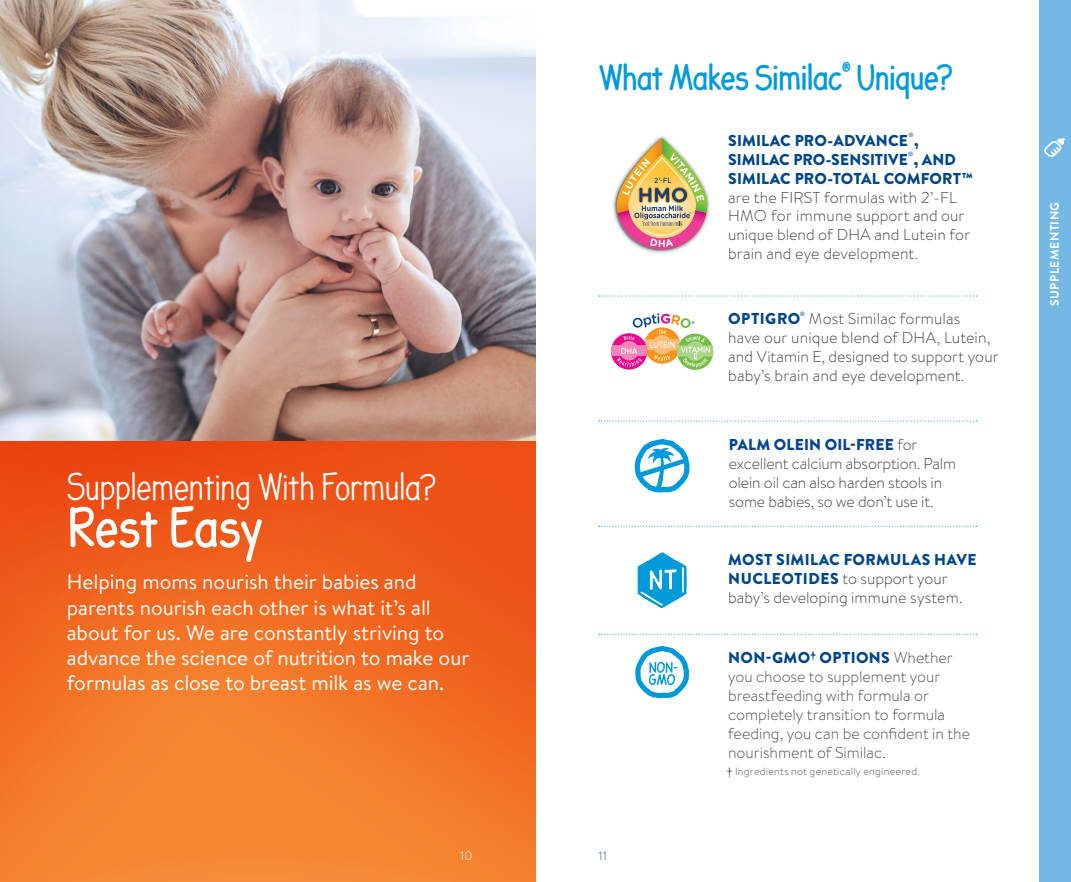
<style>
.page{position:relative;width:1071px;height:882px;background:#fff}
.page>*{position:absolute;margin:0;border:0;box-sizing:border-box;transform-origin:0 0}
.t1{font:52.5px "Jolly Good Sans Condensed";letter-spacing:-.02em;color:#fff}
.t2{font:300 35px "Jolly Good Sans Condensed";letter-spacing:-.005em;color:#fff}
.t3{font:33.25px "Jolly Good Sans Condensed";letter-spacing:-.02em;color:#009ada}
.t4{font:21px/25.2px "Brandon Text";letter-spacing:-.005em;color:#fff}
.t5{font:300 15.75px/18.9px "Brandon Text";color:#414042}
.t6{font:300 15.75px/18.9px "Brandon Text";color:#4d4d4f}
.t7{font:900 15.75px "Brandon Text";letter-spacing:.005em;color:#00468b}
.t8{font:900 15.75px "Brandon Text";letter-spacing:.03em;color:#00468b}
.t9{font:14px "Jolly Good Sans Condensed";color:#009ada}
.t10{font:700 12.25px "Brandon Text";letter-spacing:.04em;color:#fff}
.t11{font:300 12.25px "Brandon Text";color:#2f5797}
.t12{font:300 12.25px "Brandon Text";color:#fff}
.t13{font:300 10.5px "Brandon Text";letter-spacing:.025em;color:#4d4d4f}
.t14{font:6.12px "Brandon Text";color:#00468b}
.s1{font-weight:900;color:#00468b}
.s2{font-weight:400}
</style>
<div class="page">
<div style="left:1039px;top:0;width:32px;height:882px;background:#74b9e6"></div>
<svg style="left:1044px;top:138px;width:21px;height:19px"></svg>
<svg style="left:0;top:441px;width:536px;height:441px;background:#f16b23"></svg>
<img style="left:0;top:0;width:536px;height:441px">
<svg style="left:599px;top:296px;width:378px;height:1px"></svg>
<svg style="left:599px;top:421px;width:378px;height:1px"></svg>
<svg style="left:599px;top:526px;width:378px;height:1px"></svg>
<svg style="left:599px;top:634px;width:378px;height:1px"></svg>
<img style="left:612px;top:136px;width:98px;height:117px">
<img style="left:617px;top:138px;width:90px;height:111px">
<svg style="left:611px;top:333px;width:36px;height:37px"></svg>
<svg style="left:677px;top:334px;width:36px;height:36px"></svg>
<svg style="left:611px;top:313px;width:102px;height:55px"></svg>
<svg style="left:638px;top:552px;width:49px;height:56px"></svg>
<svg style="left:635px;top:439px;width:55px;height:54px"></svg>
<svg style="left:635px;top:646px;width:54px;height:52px"></svg>
<h2 class="t2" style="left:67px;top:468px;width:372px">Supplementing With Formula?</h2>
<h1 class="t1" style="left:68px;top:498px;width:197px">Rest Easy</h1>
<h3 class="t4" style="left:67px;top:569px;width:404px">Helping moms nourish their babies and parents nourish each other is what it’s all about for us. We are constantly striving to advance the science of nutrition to make our formulas as close to breast milk as we can.</h3>
<p class="t12" style="left:460px;top:847px;width:14px">10</p>
<p class="t9" style="left:842px;top:59px;width:10px">®</p>
<h3 class="t3" style="left:599px;top:59px;width:357px">What Makes Similac Unique?</h3>
<p class="t14" style="left:909px;top:131px;width:7px">®</p>
<p class="t7" style="left:728px;top:148px;width:229px">SIMILAC PRO-SENSITIVE , AND</p>
<p class="t7" style="left:728px;top:129px;width:192px">SIMILAC PRO-ADVANCE ,</p>
<p class="t14" style="left:908px;top:150px;width:7px">®</p>
<p class="t7" style="left:728px;top:167px;width:247px">SIMILAC PRO-TOTAL COMFORT™</p>
<p class="t5" style="left:728px;top:187px;width:244px">are the FIRST formulas with 2’-FL<br>HMO for immune support and our unique blend of DHA and Lutein for brain and eye development.</p>
<p class="t8" style="left:728px;top:308px;width:74px">OPTIGRO</p>
<p class="t14" style="left:800px;top:309px;width:7px">®</p>
<p class="t5" style="left:728px;top:309px;width:272px;text-indent:81px">Most Similac formulas<br>have our unique blend of DHA, Lutein, and Vitamin E, designed to support your baby’s brain and eye development.</p>
<p class="t5" style="left:729px;top:435px;width:229px"><span class="s1">PALM OLEIN OIL-FREE</span> for excellent calcium absorption. Palm olein oil can also harden stools in some babies, so we don’t use it.</p>
<p class="t5" style="left:728px;top:550px;width:250px"><span class="s1">MOST SIMILAC FORMULAS HAVE<br>NUCLEOTIDES</span> to support your baby’s developing immune system.</p>
<p class="t6" style="left:728px;top:648px;width:243px"><span class="s1">NON-GMO</span><sup>†</sup> <span class="s1">OPTIONS</span> Whether you choose to supplement your breastfeeding with formula or completely transition to formula feeding, you can be confident in the nourishment of Similac.</p>
<p class="t11" style="left:598px;top:847px;width:10px">11</p>
<p class="t13" style="left:726px;top:764px;width:195px"><span class="s2">†</span> Ingredients not genetically engineered.</p>
<p class="t10" style="left:1046px;top:306px;width:106px;rotate:-90deg">SUPPLEMENTING</p>
</div>
